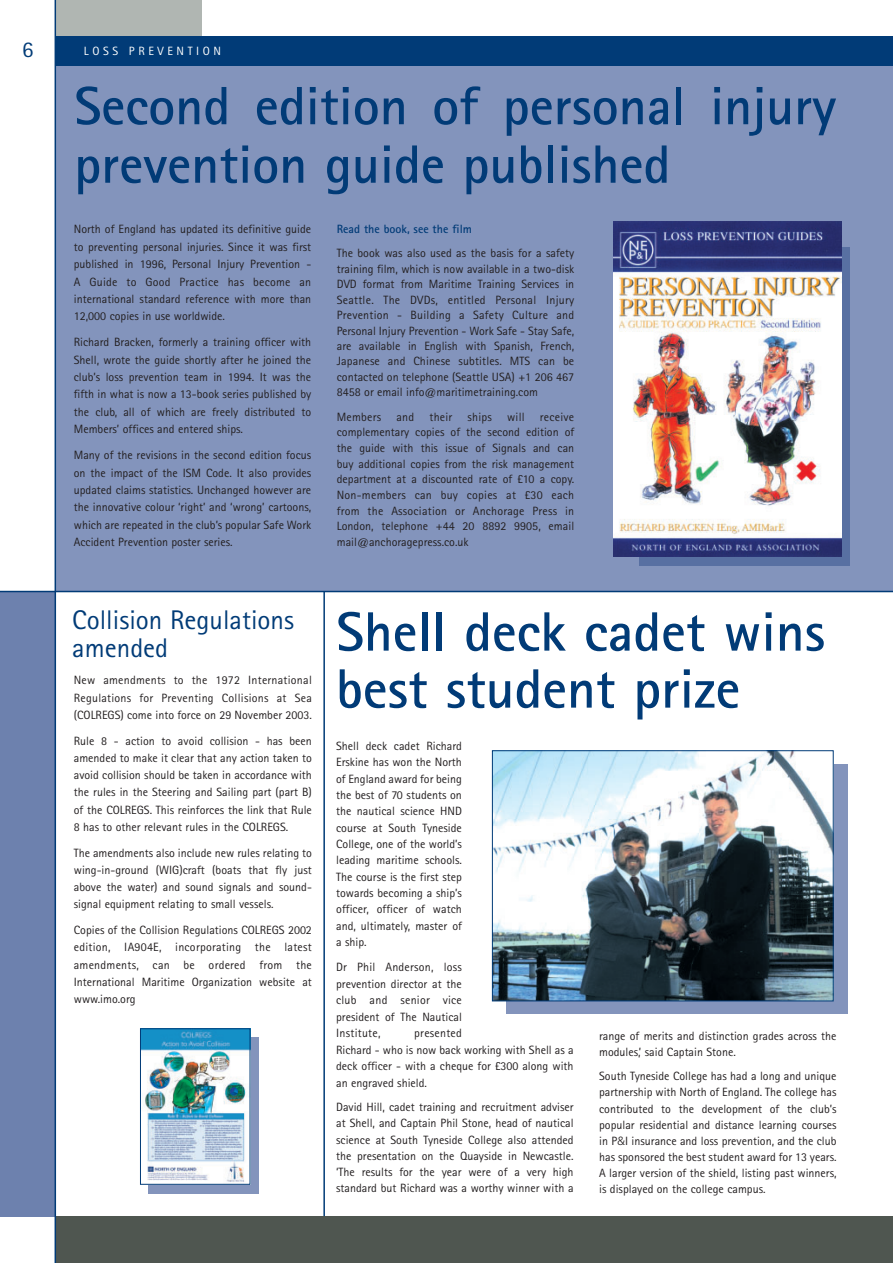
<style>
.page{position:relative;width:893px;height:1263px;background:#fff}
.page>*{position:absolute;margin:0;border:0;box-sizing:border-box;transform-origin:0 0}
.t1{font:700 55.5px/57px "Rotis Sans Serif";color:#013b77}
.t2{font:700 54px/58.5px "Rotis Sans Serif";color:#013b77}
.t3{font:27px/28.5px "Rotis Sans Serif";color:#013b77}
.t4{font:22.5px "Rotis Sans Serif";color:#013b77}
.t5{font:12px/17.4px "Rotis Sans Serif";color:#231f20;text-align:justify}
.t6{font:700 12px "Rotis Sans Serif";color:#013b77}
.t7{font:12px "Rotis Sans Serif";letter-spacing:.3em;color:#fff}
.t8{font:12px "Rotis Sans Serif";letter-spacing:.02em;color:#231f20}
.s1{font-family:"Humanist 777 BT Light B"}
</style>
<div class="page">
<div style="left:149px;top:1037px;width:110px;height:156px;background:#8394bc"></div>
<div style="left:506px;top:764px;width:341px;height:250px;background:#8394bc"></div>
<div style="left:55px;top:66px;width:837px;height:525px;background:#8394bc"></div>
<div style="left:639px;top:247px;width:210px;height:318px;background:#5870a2"></div>
<div style="left:55px;top:0;width:146px;height:43px;background:#b0b6b2"></div>
<div style="left:0;top:592px;width:55px;height:624px;background:#6d81ae"></div>
<div style="left:55px;top:36px;width:837px;height:30px;background:#013b77"></div>
<hr style="left:0;top:591px;width:892px;height:1px;background:#013b77">
<div style="left:55px;top:1216px;width:837px;height:47px;background:#4f5650"></div>
<hr style="left:55px;top:0;width:1px;height:1263px;background:#013b77">
<img style="left:494px;top:752px;width:337px;height:247px">
<div style="left:492px;top:750px;width:341px;height:251px;border:1px solid #013b77"></div>
<img style="left:613px;top:221px;width:228px;height:335px">
<hr style="left:323px;top:592px;width:2px;height:624px;background:#013b77">
<img style="left:142px;top:1030px;width:106px;height:153px">
<div style="left:140px;top:1028px;width:110px;height:157px;border:1px solid #013b77"></div>
<h3 class="t4" style="left:22px;top:41px;width:13px">6</h3>
<p class="t7" style="left:84px;top:47px;width:139px">LOSS PREVENTION</p>
<h2 class="t2" style="left:74px;top:82px;width:763px">Second edition of personal injury prevention guide published</h2>
<p class="t5" style="left:74px;top:222px;width:239px">North of England has updated its definitive guide to preventing personal injuries. Since it was first published in 1996, Personal Injury Prevention - A Guide to Good Practice has become an international standard reference with more than 12,000 copies in use worldwide.</p>
<p class="t5" style="left:74px;top:335px;width:239px">Richard Bracken, formerly a training officer with Shell, wrote the guide shortly after he joined the club’s loss prevention team in 1994. It was the fifth in what is now a 13-book series published by the club, all of which are freely distributed to Members’ offices and entered ships.</p>
<p class="t5" style="left:74px;top:448px;width:239px">Many of the revisions in the second edition focus on the impact of the ISM Code. It also provides updated claims statistics. Unchanged however are the innovative colour ‘right’ and ‘wrong’ cartoons, which are repeated in the club’s popular Safe Work Accident Prevention poster series.</p>
<h3 class="t3" style="left:72px;top:608px;width:223px">Collision Regulations amended</h3>
<p class="t5" style="left:74px;top:673px;width:239px">New amendments to the 1972 International Regulations for Preventing Collisions at Sea (COLREGS) come into force on 29 November 2003.</p>
<p class="t5" style="left:74px;top:733px;width:239px">Rule 8 - action to avoid collision - has been amended to make it clear that any action taken to avoid collision should be taken in accordance with the rules in the Steering and Sailing part (part B) of the COLREGS. This reinforces the link that Rule 8 has to other relevant rules in the COLREGS.</p>
<p class="t5" style="left:74px;top:845px;width:239px">The amendments also include new rules relating to wing-in-ground (WIG)craft (boats that fly just above the water) and sound signals and sound&shy;signal equipment relating to small vessels.</p>
<p class="t5" style="left:74px;top:923px;width:239px">Copies of the Collision Regulations COLREGS 2002 edition, IA904E, incorporating the latest amendments, can be ordered from the International Maritime Organization website at www.imo.org</p>
<p class="t6" style="left:337px;top:225px;width:137px">Read the book, see the film</p>
<p class="t5" style="left:337px;top:247px;width:239px;line-height:15.5px">The book was also used as the basis for a safety training film, which is now available in a two-disk DVD format from Maritime Training Services in Seattle. The DVDs, entitled Personal Injury Prevention - Building a Safety Culture and Personal Injury Prevention - Work Safe - Stay Safe, are available in English with Spanish, French, Japanese and Chinese subtitles. MTS can be contacted on telephone (Seattle USA) +1 206 467<br>8458 or email info@maritimetraining.com</p>
<p class="t8" style="left:337px;top:412px;width:46px">Members</p>
<p class="t5" style="left:396px;top:409px;width:19px">and</p>
<p class="t5" style="left:429px;top:409px;width:24px">their</p>
<p class="t5" style="left:467px;top:409px;width:26px">ships</p>
<p class="t5" style="left:507px;top:409px;width:19px">will</p>
<p class="t5" style="left:337px;top:410px;width:239px;line-height:15.8px;text-indent:203px">receive complementary copies of the second edition of the guide with this issue of Signals and can buy additional copies from the risk management department at a discounted rate of £10 a copy.<br>Non-members can buy copies at £30 each from the Association or Anchorage Press in London, telephone +44 20 8892 9905, email mail@anchoragepress.co.uk</p>
<h1 class="t1" style="left:336px;top:609px;width:490px">Shell deck cadet wins best student prize</h1>
<p class="t5" style="left:336px;top:739px;width:127px;line-height:16.4px">Shell deck cadet Richard Erskine has won the North of England award for being the best of 70 students on the nautical science HND course at South Tyneside College, one of the world’s leading maritime schools.<br>The course is the first step towards becoming a ship’s officer, officer of watch and, ultimately, master of a ship.</p>
<p class="t5" style="left:336px;top:960px;width:127px;line-height:16.5px">Dr Phil Anderson, loss prevention director at the club and senior vice president of The Nautical Institute,</p>
<p class="t5" style="left:336px;top:1026px;width:239px;line-height:16.5px;text-align:left;text-indent:78px">presented<br>Richard - who is now back working with Shell as a deck officer - with a cheque for £300 along with an engraved shield.</p>
<p class="t5" style="left:336px;top:1100px;width:239px;line-height:16.2px">David Hill, cadet training and recruitment adviser at Shell, and Captain Phil Stone, head of nautical science at South Tyneside College also attended the presentation on the Quayside in Newcastle. ‘The results for the year were of a very high standard but Richard was a worthy winner with a</p>
<p class="t5" style="left:599px;top:1029px;width:239px;line-height:16.2px">range of merits and distinction grades across the modules,’ said Captain Stone.</p>
<p class="t5" style="left:599px;top:1070px;width:239px;line-height:16px">South Tyneside College has had a long and unique partnership with North of England. The college has contributed to the development of the club’s popular residential and distance learning courses in P<span class="s1">&amp;</span>I insurance and loss prevention, and the club has sponsored the best student award for 13 years.<br>A larger version of the shield, listing past winners, is displayed on the college campus.</p>
</div>
